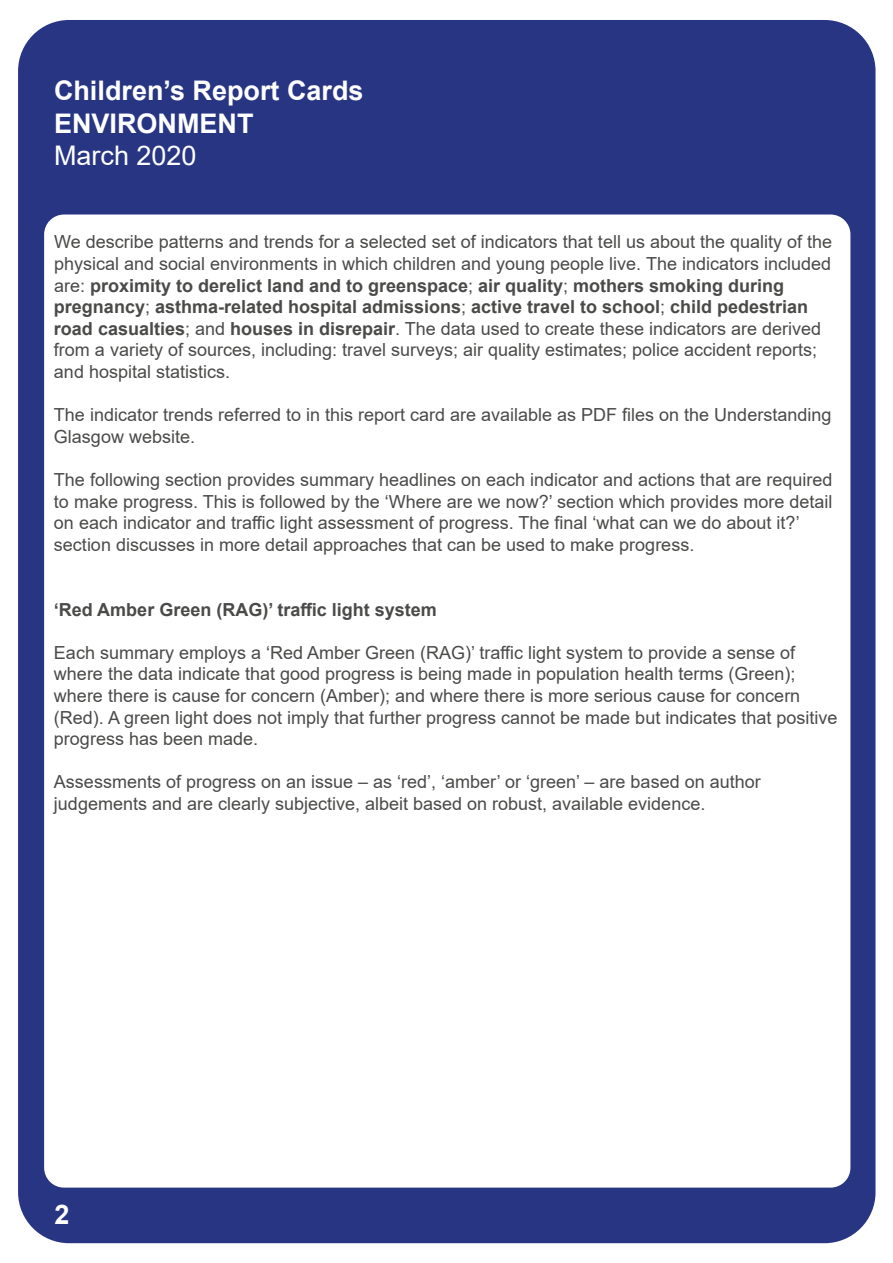
<style>
.page{position:relative;width:893px;height:1263px;background:#fff}
.page>*{position:absolute;margin:0;border:0;box-sizing:border-box;transform-origin:0 0}
.t1{font:700 27px/32.4px "Arial";color:#fff}
.t2{font:27px "Arial";color:#fff}
.t3{font:18px/21.6px "Arial";color:#4a4a49}
.t4{font:700 18px "Arial";color:#4a4a49}
.s1{font-weight:700}
</style>
<div class="page">
<div style="left:18px;top:20px;width:857px;height:1223px;background:#283583;border-radius:51px"></div>
<div style="left:44px;top:215px;width:806px;height:972px;background:#fff;border-radius:20px"></div>
<h1 class="t1" style="left:54px;top:75px;width:311px">Children’s Report Cards<br>ENVIRONMENT</h1>
<h1 class="t2" style="left:54px;top:137px;width:144px">March 2020</h1>
<p class="t3" style="left:54px;top:231px;width:780px">We describe patterns and trends for a selected set of indicators that tell us about the quality of the physical and social environments in which children and young people live. The indicators included are: <span class="s1">proximity to derelict land and to greenspace</span>; <span class="s1">air quality</span>; <span class="s1">mothers smoking during pregnancy</span>; <span class="s1">asthma-related hospital admissions</span>; <span class="s1">active travel to school</span>; <span class="s1">child pedestrian road casualties</span>; and <span class="s1">houses in disrepair</span>. The data used to create these indicators are derived from a variety of sources, including: travel surveys; air quality estimates; police accident reports; and hospital statistics.</p>
<p class="t3" style="left:54px;top:404px;width:779px">The indicator trends referred to in this report card are available as PDF files on the Understanding<br>Glasgow website.</p>
<p class="t3" style="left:54px;top:469px;width:780px">The following section provides summary headlines on each indicator and actions that are required to make progress. This is followed by the ‘Where are we now?’ section which provides more detail on each indicator and traffic light assessment of progress. The final ‘what can we do about it?’ section discusses in more detail approaches that can be used to make progress.</p>
<p class="t4" style="left:54px;top:597px;width:384px">‘Red Amber Green (RAG)’ traffic light system</p>
<p class="t3" style="left:54px;top:642px;width:785px">Each summary employs a ‘Red Amber Green (RAG)’ traffic light system to provide a sense of where the data indicate that good progress is being made in population health terms (Green); where there is cause for concern (Amber); and where there is more serious cause for concern (Red). A green light does not imply that further progress cannot be made but indicates that positive progress has been made.</p>
<p class="t3" style="left:54px;top:771px;width:708px">Assessments of progress on an issue – as ‘red’, ‘amber’ or ‘green’ – are based on author judgements and are clearly subjective, albeit based on robust, available evidence.</p>
<h1 class="t1" style="left:55px;top:1199px;width:17px">2</h1>
</div>
